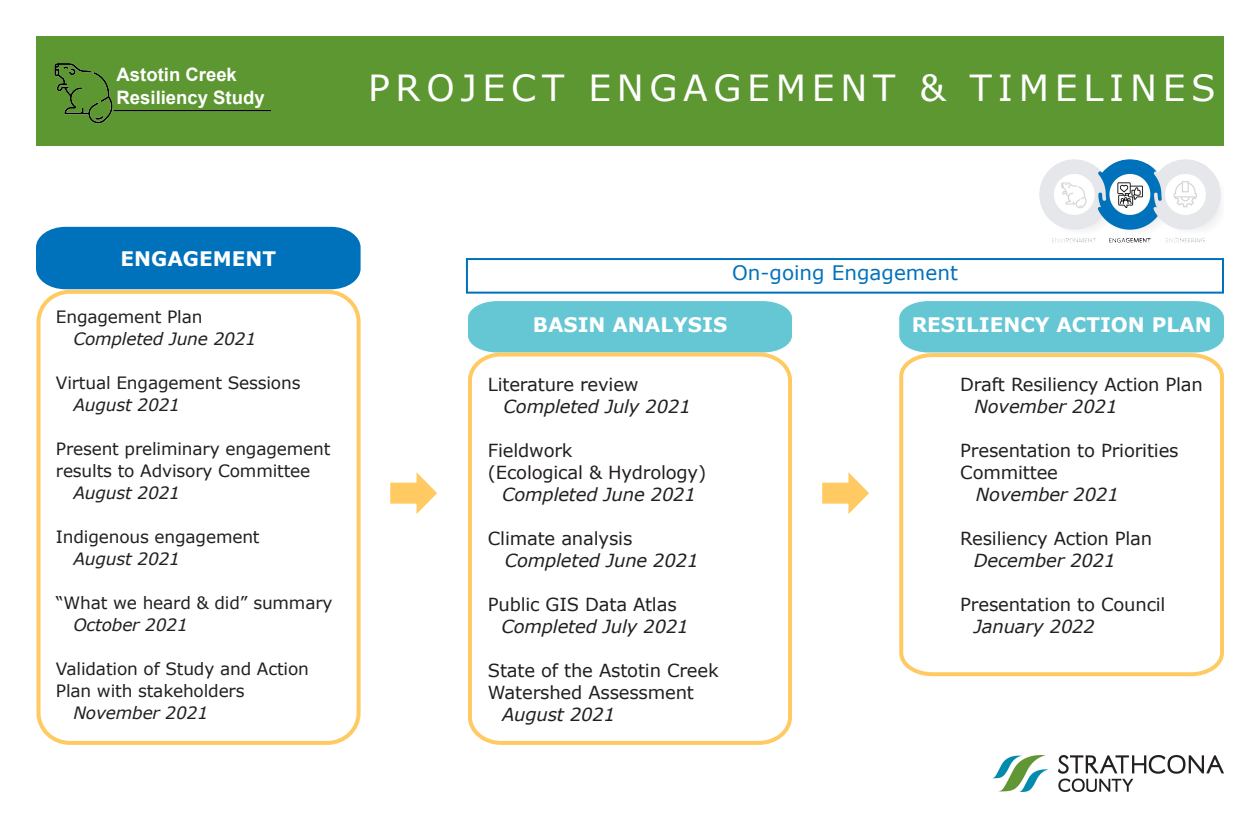
<style>
.page{position:relative;width:1260px;height:828px;background:#fff}
.page>*{position:absolute;margin:0;border:0;box-sizing:border-box;transform-origin:0 0}
.Bullet_Points{font:36px "Verdana";letter-spacing:.16em;color:#fff}
.Paragraph_Style_-_Gr{font:700 20px "Verdana";color:#fff}
.title_text{font:20px "Verdana";color:#0072bb}
.t1{font:700 18.5px/23px "Arial";color:#fff}
.body_text{font:18px/22px "Verdana";letter-spacing:-.01em;color:#231f20}
.body_text-2{font:italic 18px "Verdana";letter-spacing:-.01em;color:#231f20}
.body_text-3{font:17px/22px "Verdana";letter-spacing:-.01em;color:#231f20}
.body_text-4{font:italic 17px "Verdana";letter-spacing:-.01em;color:#231f20}
</style>
<div class="page">
<div style="left:36px;top:36px;width:1188px;height:109px;background:#5c9731"></div>
<img style="left:54px;top:63px;width:217px;height:61px">
<img style="left:993px;top:756px;width:231px;height:36px">
<div style="left:468px;top:301px;width:324px;height:50px;background:#66c7d4"></div>
<div style="left:899px;top:301px;width:325px;height:50px;background:#66c7d4"></div>
<div style="left:37px;top:290px;width:324px;height:455px;border:4px solid #ffca62;border-radius:31px"></div>
<div style="left:36px;top:227px;width:325px;height:62px;background:#0072bb"></div>
<svg style="left:468px;top:351px;width:324px;height:394px"></svg>
<svg style="left:390px;top:472px;width:47px;height:42px"></svg>
<svg style="left:899px;top:351px;width:325px;height:326px"></svg>
<svg style="left:822px;top:472px;width:47px;height:42px"></svg>
<div style="left:466px;top:258px;width:758px;height:36px;border:2px solid #0071bb"></div>
<div style="left:114px;top:62px;width:142px;height:46px;background:#5c9731"></div>
<img style="left:1039px;top:159px;width:182px;height:84px">
<p class="t1" style="left:117px;top:63px;width:150px">Astotin Creek<br>Resiliency Study</p>
<p class="Bullet_Points" style="left:368px;top:63px;width:849px">PROJECT ENGAGEMENT &amp; TIMELINES</p>
<p class="Paragraph_Style_-_Gr" style="left:121px;top:244px;width:157px">ENGAGEMENT</p>
<p class="body_text-3" style="left:56px;top:306px;width:148px">Engagement Plan</p>
<p class="body_text-4" style="left:73px;top:327px;width:185px">Completed June 2021</p>
<p class="body_text-3" style="left:56px;top:372px;width:246px">Virtual Engagement Sessions</p>
<p class="body_text-4" style="left:73px;top:393px;width:108px">August 2021</p>
<p class="body_text-3" style="left:56px;top:438px;width:276px">Present preliminary engagement results to Advisory Committee</p>
<p class="body_text-4" style="left:73px;top:481px;width:108px">August 2021</p>
<p class="body_text-3" style="left:56px;top:526px;width:205px">Indigenous engagement</p>
<p class="body_text-4" style="left:73px;top:547px;width:108px">August 2021</p>
<p class="body_text-3" style="left:56px;top:592px;width:278px">“What we heard &amp; did” summary</p>
<p class="body_text-4" style="left:73px;top:613px;width:116px">October 2021</p>
<p class="body_text-3" style="left:56px;top:658px;width:255px">Validation of Study and Action<br>Plan with stakeholders</p>
<p class="body_text-4" style="left:73px;top:701px;width:136px">November 2021</p>
<p class="title_text" style="left:732px;top:259px;width:227px">On-going Engagement</p>
<p class="Paragraph_Style_-_Gr" style="left:533px;top:310px;width:196px">BASIN ANALYSIS</p>
<p class="Paragraph_Style_-_Gr" style="left:912px;top:310px;width:301px">RESILIENCY ACTION PLAN</p>
<p class="body_text" style="left:488px;top:373px;width:152px">Literature review</p>
<p class="body_text-2" style="left:504px;top:394px;width:189px">Completed July 2021</p>
<p class="body_text" style="left:488px;top:439px;width:86px">Fieldwork</p>
<p class="body_text" style="left:488px;top:461px;width:220px">(Ecological &amp; Hydrology)</p>
<p class="body_text-2" style="left:502px;top:482px;width:195px">Completed June 2021</p>
<p class="body_text" style="left:488px;top:527px;width:146px">Climate analysis</p>
<p class="body_text-2" style="left:505px;top:548px;width:195px">Completed June 2021</p>
<p class="body_text" style="left:488px;top:593px;width:190px">Public GIS Data Atlas</p>
<p class="body_text-2" style="left:501px;top:614px;width:189px">Completed July 2021</p>
<p class="body_text" style="left:488px;top:659px;width:232px">State of the Astotin Creek<br>Watershed Assessment</p>
<p class="body_text-2" style="left:502px;top:702px;width:115px">August 2021</p>
<p class="body_text" style="left:960px;top:373px;width:244px">Draft Resiliency Action Plan</p>
<p class="body_text-2" style="left:975px;top:394px;width:144px">November 2021</p>
<p class="body_text" style="left:960px;top:439px;width:220px">Presentation to Priorities<br>Committee</p>
<p class="body_text-2" style="left:976px;top:482px;width:144px">November 2021</p>
<p class="body_text" style="left:960px;top:527px;width:194px">Resiliency Action Plan</p>
<p class="body_text-2" style="left:974px;top:548px;width:143px">December 2021</p>
<p class="body_text" style="left:960px;top:593px;width:207px">Presentation to Council</p>
<p class="body_text-2" style="left:974px;top:614px;width:123px">January 2022</p>
</div>
